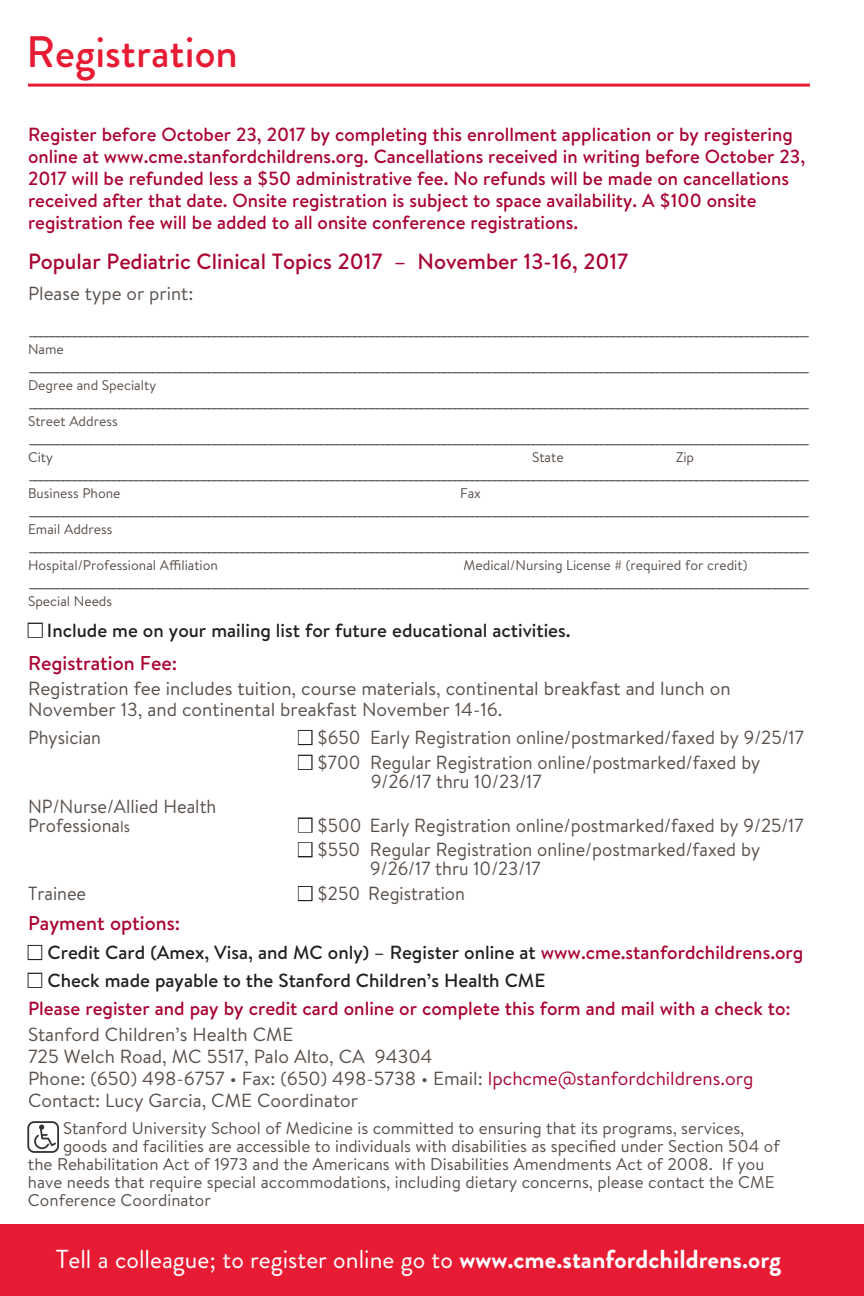
<style>
.page{position:relative;width:864px;height:1296px;background:#fff}
.page>*{position:absolute;margin:0;border:0;box-sizing:border-box;transform-origin:0 0}
.t1{font:500 44px "Brandon Grotesque";color:#e71c34}
.t2{font:26px "Brandon Grotesque";color:#fff}
.t3{font:500 22px "Brandon Text";color:#a90332}
.t4{font:20px "Brandon Text";color:#584f4a}
.t5{font:500 20px "Brandon Text";color:#a90332}
.t6{font:500 19px/22px "Brandon Text";color:#a90332}
.t7{font:19px/21px "Brandon Text";color:#584f4a}
.t8{font:19px/19px "Brandon Text";color:#584f4a;scale:.96 1}
.t9{font:500 19px "Brandon Text";color:#231f20}
.t10{font:17px "Brandon Text";color:#584f4a}
.t11{font:14px "Brandon Text";color:#584f4a}
.s1{color:#fff}
.s2{font-size:16px}
.s3{color:#a90332}
.s4{font-weight:700}
</style>
<div class="page">
<div style="left:28px;top:623px;width:15px;height:15px;border:2px solid #231f20"></div>
<div style="left:298px;top:730px;width:15px;height:15px;border:2px solid #231f20"></div>
<div style="left:298px;top:755px;width:15px;height:15px;border:2px solid #231f20"></div>
<div style="left:298px;top:817px;width:15px;height:16px;border:2px solid #231f20"></div>
<div style="left:298px;top:842px;width:15px;height:15px;border:2px solid #231f20"></div>
<div style="left:298px;top:886px;width:15px;height:15px;border:2px solid #231f20"></div>
<div style="left:28px;top:945px;width:14px;height:15px;border:2px solid #231f20"></div>
<div style="left:28px;top:973px;width:14px;height:15px;border:2px solid #231f20"></div>
<hr style="left:28px;top:84px;width:782px;height:3px;background:#e71c34">
<div style="left:0;top:1224px;width:864px;height:72px;background:#e71c34"></div>
<div style="left:27px;top:1121px;width:32px;height:32px;border:2px solid #323436;border-radius:6px"></div>
<svg style="left:34px;top:1125px;width:24px;height:25px"></svg>
<p class="t1" style="left:26px;top:21px;width:213px">Registration</p>
<p class="t6" style="left:28px;top:123px;width:779px">Register before October 23, 2017 by completing this enrollment application or by registering online at www.cme.stanfordchildrens.org. Cancellations received in writing before October 23, 2017 will be refunded less a $50 administrative fee. No refunds will be made on cancellations received after that date. Onsite registration is subject to space availability. A $100 onsite registration fee will be added to all onsite conference registrations.</p>
<p class="t3" style="left:28px;top:246px;width:602px">Popular Pediatric Clinical Topics 2017 – November 13-16, 2017</p>
<p class="t7" style="left:28px;top:282px;width:167px">Please type or print:</p>
<p class="t4" style="left:28px;top:315px;width:784px">___________________________________________________________________________________________________________________________________________</p>
<p class="t11" style="left:28px;top:339px;width:37px">Name</p>
<p class="t4" style="left:28px;top:351px;width:784px">___________________________________________________________________________________________________________________________________________</p>
<p class="t11" style="left:28px;top:375px;width:130px">Degree and Specialty</p>
<p class="t4" style="left:28px;top:387px;width:784px">___________________________________________________________________________________________________________________________________________</p>
<p class="t11" style="left:28px;top:411px;width:91px">Street Address</p>
<p class="t4" style="left:28px;top:423px;width:784px">___________________________________________________________________________________________________________________________________________</p>
<p class="t11" style="left:28px;top:447px;width:27px">City</p>
<p class="t11" style="left:532px;top:447px;width:33px">State</p>
<p class="t11" style="left:676px;top:447px;width:20px">Zip</p>
<p class="t4" style="left:28px;top:459px;width:784px">___________________________________________________________________________________________________________________________________________</p>
<p class="t11" style="left:28px;top:483px;width:94px">Business Phone</p>
<p class="t11" style="left:460px;top:483px;width:22px">Fax</p>
<p class="t4" style="left:28px;top:495px;width:784px">___________________________________________________________________________________________________________________________________________</p>
<p class="t11" style="left:28px;top:519px;width:86px">Email Address</p>
<p class="t4" style="left:28px;top:531px;width:784px">___________________________________________________________________________________________________________________________________________</p>
<p class="t11" style="left:28px;top:555px;width:192px">Hospital/Professional Affiliation</p>
<p class="t11" style="left:464px;top:555px;width:285px">Medical/Nursing License # (required for credit)</p>
<p class="t4" style="left:28px;top:567px;width:784px">___________________________________________________________________________________________________________________________________________</p>
<p class="t11" style="left:28px;top:591px;width:86px">Special Needs</p>
<p class="t9" style="left:28px;top:617px;width:544px"><span class="s1">■</span> Include me on your mailing list for future educational activities.</p>
<p class="t5" style="left:28px;top:649px;width:151px">Registration Fee:</p>
<p class="t7" style="left:28px;top:677px;width:704px">Registration fee includes tuition, course materials, continental breakfast and lunch on<br>November 13, and continental breakfast November 14-16.</p>
<p class="t8" style="left:28px;top:727px;width:78px">Physician</p>
<p class="t8" style="left:298px;top:727px;width:528px"><span class="s1">■</span> $650 Early Registration online/postmarked/faxed by 9/25/17</p>
<p class="t8" style="left:371px;top:752px;width:407px;text-indent:-73px"><span class="s1">■</span> $700 Regular Registration online/postmarked/faxed by<br>9/26/17 thru 10/23/17</p>
<p class="t8" style="left:28px;top:796px;width:198px">NP/Nurse/Allied Health<br>Professiona<span class="s2">ls</span></p>
<p class="t8" style="left:298px;top:815px;width:528px"><span class="s1">■</span> $500 Early Registration online/postmarked/faxed by 9/25/17</p>
<p class="t8" style="left:370px;top:840px;width:408px;text-indent:-72px"><span class="s1">■</span> $550 Regular Registration online/postmarked/faxed by<br>9/26/17 thru 10/23/17</p>
<p class="t8" style="left:28px;top:883px;width:62px">Trainee</p>
<p class="t8" style="left:298px;top:883px;width:175px"><span class="s1">■</span> $250 Registration</p>
<p class="t5" style="left:28px;top:909px;width:154px">Payment options:</p>
<p class="t9" style="left:28px;top:939px;width:777px"><span class="s1">■</span> Credit Card (Amex, Visa, and MC only) – Register online at <span class="s3">www.cme.stanfordchildrens.org</span></p>
<p class="t9" style="left:28px;top:967px;width:519px"><span class="s1">■</span> Check made payable to the Stanford Children’s Health CME</p>
<p class="t6" style="left:28px;top:997px;width:764px">Please register and pay by credit card online or complete this form and mail with a check to:</p>
<p class="t7" style="left:28px;top:1023px;width:267px">Stanford Children’s Health CME</p>
<p class="t7" style="left:28px;top:1045px;width:406px">725 Welch Road, MC 5517, Palo Alto, CA 94304</p>
<p class="t7" style="left:28px;top:1067px;width:727px">Phone: (650) 498-6757 • Fax: (650) 498-5738 • Email: <span class="s3">lpchcme@stanfordchildrens.org</span></p>
<p class="t7" style="left:28px;top:1089px;width:332px">Contact: Lucy Garcia, CME Coordinator</p>
<p class="t10" style="left:63px;top:1116px;width:683px">Stanford University School of Medicine is committed to ensuring that its programs, services,</p>
<p class="t10" style="left:63px;top:1134px;width:718px">goods and facilities are accessible to individuals with disabilities as specified under Section 504 of</p>
<p class="t10" style="left:28px;top:1152px;width:738px">the Rehabilitation Act of 1973 and the Americans with Disabilities Amendments Act of 2008. If you</p>
<p class="t10" style="left:28px;top:1170px;width:748px">have needs that require special accommodations, including dietary concerns, please contact the CME</p>
<p class="t10" style="left:28px;top:1188px;width:185px">Conference Coordinator</p>
<h2 class="t2" style="left:56px;top:1241px;width:727px">Tell a colleague; to register online go to <span class="s4">www.cme.stanfordchildrens.org</span></h2>
</div>
